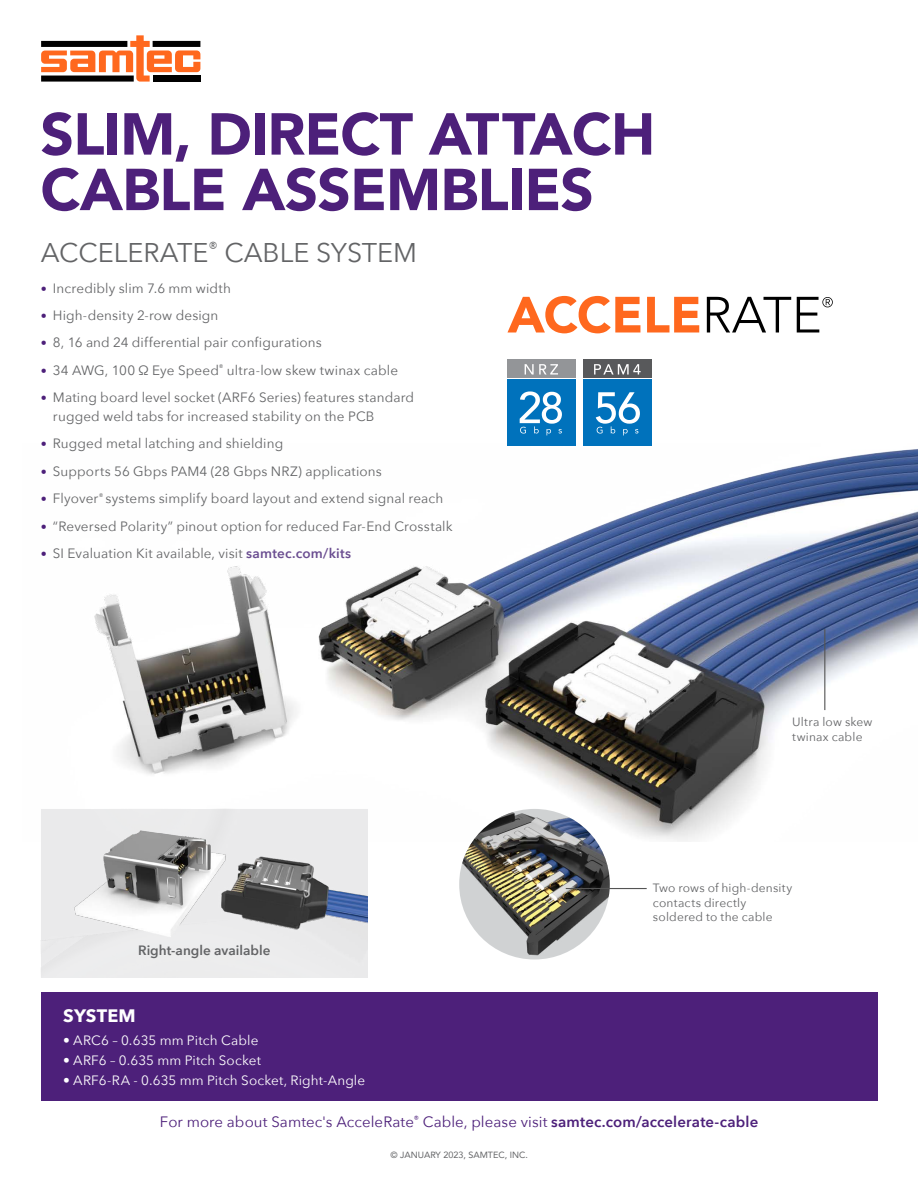
<style>
.page{position:relative;width:918px;height:1188px;background:#fff}
.page>*{position:absolute;margin:0;border:0;box-sizing:border-box;transform-origin:0 0}
.t1{font:900 58.5px/55.5px "Avenir";letter-spacing:-.015em;color:#4d207a}
.t2{font:27px "Avenir Next";color:#636466}
.t3{font:700 18px "Avenir Next";letter-spacing:.01em;color:#fff}
.t4{font:15px "Avenir Next";letter-spacing:.005em;color:#4d207a}
.t5{font:13.5px/18.8px "Avenir Next";letter-spacing:.01em;color:#636466}
.t6{font:13.5px "Avenir Next";letter-spacing:.01em;color:#fff}
.t7{font:600 13.5px "Avenir Next";color:#636466}
.t8{font:12px/14.4px "Avenir Next";letter-spacing:.015em;color:#636466}
.t9{font:9px "Avenir";color:#636466}
.s1{font-size:12px;color:#4d207a}
.s2{font-weight:600;color:#6b4e91}
.s3{font-weight:600}
</style>
<div class="page">
<img style="left:94px;top:443px;width:824px;height:398px">
<div style="left:41px;top:992px;width:837px;height:108px;background:#4d207a"></div>
<img style="left:459px;top:809px;width:151px;height:147px">
<img style="left:41px;top:809px;width:327px;height:168px">
<div style="left:507px;top:379px;width:69px;height:67px;background:#0072bc"></div>
<div style="left:507px;top:360px;width:69px;height:18px;background:#939598"></div>
<svg style="left:520px;top:391px;width:42px;height:44px"></svg>
<svg style="left:525px;top:364px;width:33px;height:11px"></svg>
<div style="left:584px;top:379px;width:68px;height:67px;background:#0072bc"></div>
<div style="left:584px;top:360px;width:68px;height:18px;background:#58595b"></div>
<svg style="left:596px;top:392px;width:44px;height:43px"></svg>
<svg style="left:594px;top:364px;width:47px;height:11px"></svg>
<hr style="left:566px;top:888px;width:81px;height:1px;background:#545454">
<hr style="left:824px;top:629px;width:1px;height:81px;background:#545454">
<svg style="left:41px;top:35px;width:159px;height:47px"></svg>
<div style="left:41px;top:76px;width:93px;height:6px;background:#000"></div>
<div style="left:153px;top:76px;width:47px;height:6px;background:#000"></div>
<svg style="left:507px;top:296px;width:133px;height:37px"></svg>
<svg style="left:647px;top:297px;width:52px;height:36px"></svg>
<svg style="left:707px;top:297px;width:84px;height:36px"></svg>
<svg style="left:797px;top:297px;width:36px;height:36px"></svg>
<h1 class="t1" style="left:40px;top:105px;width:616px">SLIM, DIRECT ATTACH<br>CABLE ASSEMBLIES</h1>
<h2 class="t2" style="left:41px;top:230px;width:378px">ACCELERATE<sup>®</sup> CABLE SYSTEM</h2>
<p class="t5" style="left:41px;top:278px;width:191px"><span class="s1">•</span> Incredibly slim 7.6 mm width</p>
<p class="t5" style="left:41px;top:305px;width:179px"><span class="s1">•</span> High-density 2-row design</p>
<p class="t5" style="left:41px;top:333px;width:282px"><span class="s1">•</span> 8, 16 and 24 differential pair configurations</p>
<p class="t5" style="left:41px;top:360px;width:359px"><span class="s1">•</span> 34 AWG, 100 Ω Eye Speed<sup>®</sup> ultra-low skew twinax cable</p>
<p class="t5" style="left:53px;top:388px;width:363px;text-indent:-12px"><span class="s1">•</span> Mating board level socket (ARF6 Series) features standard rugged weld tabs for increased stability on the PCB</p>
<p class="t5" style="left:41px;top:434px;width:244px"><span class="s1">•</span> Rugged metal latching and shielding</p>
<p class="t5" style="left:41px;top:461px;width:343px"><span class="s1">•</span> Supports 56 Gbps PAM4 (28 Gbps NRZ) applications</p>
<p class="t5" style="left:41px;top:488px;width:404px"><span class="s1">•</span> Flyover<sup>®</sup> systems simplify board layout and extend signal reach</p>
<p class="t5" style="left:41px;top:516px;width:413px"><span class="s1">•</span> “Reversed Polarity” pinout option for reduced Far-End Crosstalk</p>
<p class="t5" style="left:41px;top:543px;width:312px"><span class="s1">•</span> SI Evaluation Kit available, visit <span class="s2">samtec.com/kits</span></p>
<p class="t7" style="left:138px;top:939px;width:134px">Right-angle available</p>
<h3 class="t3" style="left:63px;top:1001px;width:74px">SYSTEM</h3>
<p class="t6" style="left:63px;top:1029px;width:197px">• ARC6 – 0.635 mm Pitch Cable</p>
<p class="t6" style="left:63px;top:1049px;width:199px">• ARF6 – 0.635 mm Pitch Socket</p>
<p class="t6" style="left:63px;top:1069px;width:304px">• ARF6-RA - 0.635 mm Pitch Socket, Right-Angle</p>
<p class="t8" style="left:792px;top:715px;width:82px">Ultra low skew twinax cable</p>
<p class="t8" style="left:653px;top:881px;width:141px">Two rows of high-density contacts directly soldered to the cable</p>
<p class="t4" style="left:160px;top:1109px;width:600px">For more about Samtec's AcceleRate<sup>®</sup> Cable, please visit <span class="s3">samtec.com/accelerate-cable</span></p>
<p class="t9" style="left:390px;top:1147px;width:139px">© JANUARY 2023, SAMTEC, INC.</p>
</div>
